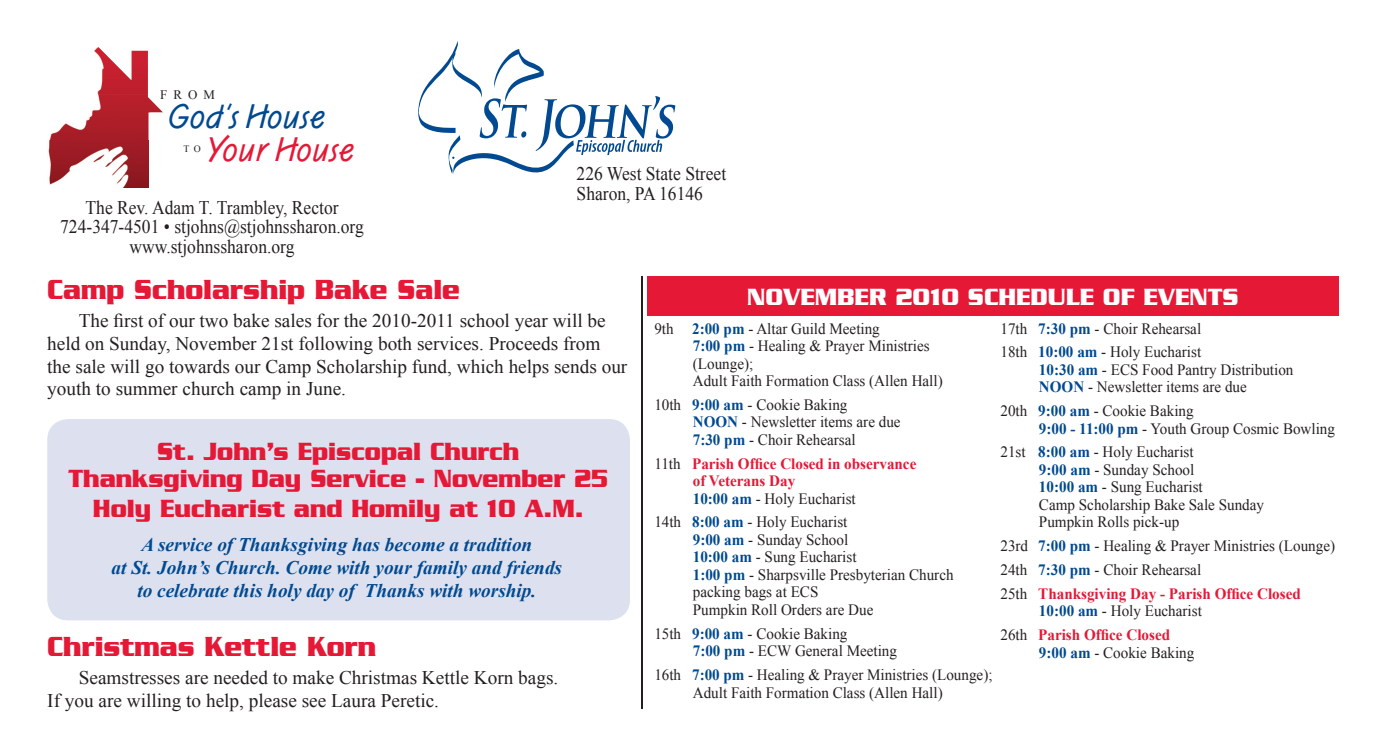
<style>
.page{position:relative;width:1386px;height:756px;background:#fff}
.page>*{position:absolute;margin:0;border:0;box-sizing:border-box;transform-origin:0 0}
.t1{font:33.95px "OPTI Blizzard Casual";color:#014990}
.t2{font:33.95px "OPTI Blizzard Casual";color:#e51836}
.t3{font:700 29.93px "Serpentine";color:#e51836;scale:.85 1}
.t4{font:700 26.95px/26.2px "Serpentine";color:#e51836;text-align:center;scale:.85 1}
.t5{font:700 25.38px "Serpentine";color:#fff;scale:.9 1}
.t6{font:19.25px/22.8px "Times New Roman";color:#231f20}
.t7{font:italic 700 19.25px/22.8px "Times New Roman";color:#014990;text-align:center}
.t8{font:19.25px/19.2px "Times New Roman";color:#231f20;scale:.91 1}
.t9{font:15.75px/17.5px "Times New Roman";color:#231f20;scale:.96 1}
.t10{font:700 15.75px/17.5px "Times New Roman";color:#e51836;scale:.96 1}
.t11{font:12.95px "Times New Roman";color:#231f20}
.t12{font:9.8px "Times New Roman";color:#231f20}
.s1{font-weight:700;color:#014990}
.s2{font-weight:400;color:#231f20}
.s3{color:#014990}
.s4{font-weight:700;color:#e51836}
</style>
<div class="page">
<div style="left:47px;top:419px;width:583px;height:201px;background:#dde1ef;border-radius:21px"></div>
<div style="left:647px;top:276px;width:692px;height:40px;background:#e51836"></div>
<hr style="left:641px;top:276px;width:2px;height:433px;background:#231f20">
<img style="left:94px;top:47px;width:54px;height:47px">
<img style="left:49px;top:94px;width:114px;height:47px">
<img style="left:48px;top:141px;width:101px;height:47px">
<svg style="left:418px;top:40px;width:257px;height:135px"></svg>
<p class="t11" style="left:160px;top:87px;width:57px">FROM</p>
<h1 class="t1" style="left:167px;top:98px;width:159px">God’s House</h1>
<h1 class="t2" style="left:204px;top:131px;width:151px">Your House</h1>
<p class="t12" style="left:184px;top:143px;width:19px">T O</p>
<p class="t8" style="left:60px;top:198px;width:335px;text-align:center">The Rev. Adam T. Trambley, Rector<br>724-347-4501 • stjohns@stjohnssharon.org www.stjohnssharon.org</p>
<h2 class="t3" style="left:47px;top:273px;width:487px">Camp Scholarship Bake Sale</h2>
<p class="t8" style="left:577px;top:164px;width:166px">226 West State Street<br>Sharon, PA 16146</p>
<h3 class="t5" style="left:747px;top:282px;width:548px">NOVEMBER 2010 SCHEDULE OF EVENTS</h3>
<p class="t6" style="left:47px;top:309px;width:582px;text-indent:31px">The first of our two bake sales for the 2010-2011 school year will be held on Sunday, November 21st following both services. Proceeds from the sale will go towards our Camp Scholarship fund, which helps sends our youth to summer church camp in June.</p>
<h3 class="t4" style="left:68px;top:438px;width:637px">St. John’s Episcopal Church<br>Thanksgiving Day Service - November 25</h3>
<h3 class="t4" style="left:93px;top:495px;width:579px">Holy Eucharist and Homily at 10 A.M.</h3>
<p class="t7" style="left:112px;top:533px;width:452px">A service of Thanksgiving has become a tradition<br>at St. John’s Church. Come with your family and friends to celebrate this holy day of Thanks with worship.</p>
<h2 class="t3" style="left:47px;top:629px;width:388px">Christmas Kettle Korn</h2>
<p class="t6" style="left:47px;top:666px;width:513px;text-indent:31px">Seamstresses are needed to make Christmas Kettle Korn bags.<br>If you are willing to help, please see Laura Peretic.</p>
<p class="t9" style="left:693px;top:319px;width:262px;text-indent:-38px">9th <span class="s1">2:00 pm</span> - Altar Guild Meeting<br><span class="s1">7:00 pm</span> - Healing &amp; Prayer Ministries (Lounge);<br>Adult Faith Formation Class (Allen Hall)</p>
<p class="t9" style="left:693px;top:396px;width:218px;text-indent:-38px">10th <span class="s1">9:00 am</span> - Cookie Baking<br><span class="s1">NOON</span> - Newsletter items are due<br><span class="s1">7:30 pm</span> - Choir Rehearsal</p>
<p class="t10" style="left:693px;top:454px;width:234px;text-indent:-38px"><span class="s2">11th</span> Parish Office Closed in observance of Veterans Day<br><span class="s3">10:00 am</span> <span class="s2">- Holy Eucharist</span></p>
<p class="t9" style="left:693px;top:513px;width:273px;text-indent:-38px">14th <span class="s1">8:00 am</span> - Holy Eucharist<br><span class="s1">9:00 am</span> - Sunday School<br><span class="s1">10:00 am</span> - Sung Eucharist<br><span class="s1">1:00 pm</span> - Sharpsville Presbyterian Church packing bags at ECS<br>Pumpkin Roll Orders are Due</p>
<p class="t9" style="left:693px;top:624px;width:214px;text-indent:-38px">15th <span class="s1">9:00 am</span> - Cookie Baking<br><span class="s1">7:00 pm</span> - ECW General Meeting</p>
<p class="t9" style="left:693px;top:666px;width:314px;text-indent:-38px">16th <span class="s1">7:00 pm</span> - Healing &amp; Prayer Ministries (Lounge);<br>Adult Faith Formation Class (Allen Hall)</p>
<p class="t9" style="left:1000px;top:316px;width:211px;line-height:23.8px">17th <span class="s1">7:30 pm</span> - Choir Rehearsal<br>18th <span class="s1">10:00 am</span> - Holy Eucharist</p>
<p class="t9" style="left:1039px;top:361px;width:267px"><span class="s1">10:30 am</span> - ECS Food Pantry Distribution<br><span class="s1">NOON</span> - Newsletter items are due</p>
<p class="t9" style="left:1039px;top:402px;width:310px;text-indent:-38px">20th <span class="s1">9:00 am</span> - Cookie Baking<br><span class="s1">9:00 - 11:00 pm</span> - Youth Group Cosmic Bowling</p>
<p class="t9" style="left:1039px;top:443px;width:236px;text-indent:-38px">21st <span class="s1">8:00 am</span> - Holy Eucharist<br><span class="s1">9:00 am</span> - Sunday School<br><span class="s1">10:00 am</span> - Sung Eucharist<br>Camp Scholarship Bake Sale Sunday<br>Pumpkin Rolls pick-up</p>
<p class="t9" style="left:1000px;top:534px;width:350px;line-height:23.8px">23rd <span class="s1">7:00 pm</span> - Healing &amp; Prayer Ministries (Lounge)<br>24th <span class="s1">7:30 pm</span> - Choir Rehearsal<br>25th <span class="s4">Thanksgiving Day - Parish Office Closed</span></p>
<p class="t9" style="left:1000px;top:599px;width:211px;line-height:23.8px;text-indent:38px"><span class="s1">10:00 am</span> - Holy Eucharist<br>26th <span class="s4">Parish Office Closed</span></p>
<p class="t9" style="left:1039px;top:643px;width:163px"><span class="s1">9:00 am</span> - Cookie Baking</p>
</div>
